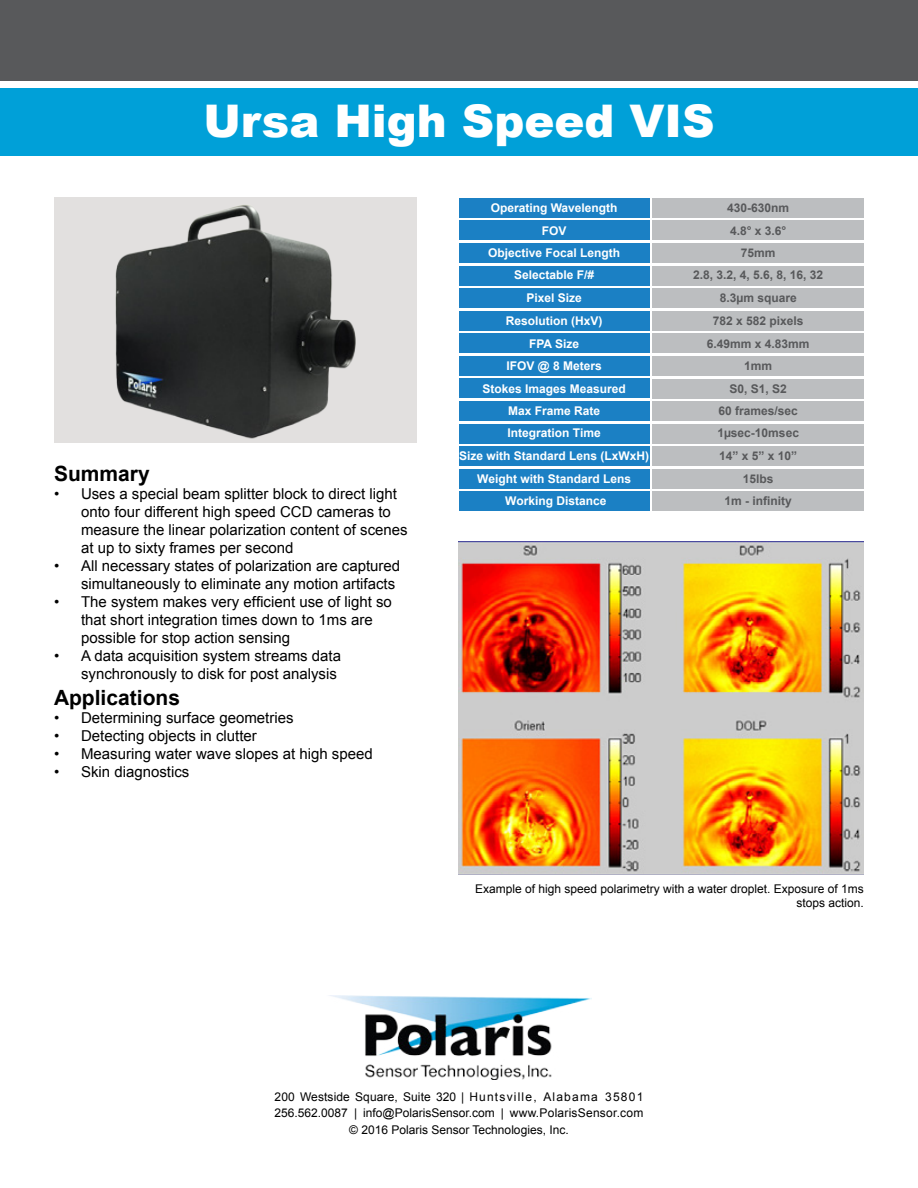
<style>
.page{position:relative;width:918px;height:1188px;background:#fff}
.page>*{position:absolute;margin:0;border:0;box-sizing:border-box;transform-origin:0 0}
.t1{font:900 45px "Arial";color:#fff}
.t2{font:700 21px "Arial";color:#000}
.t3{font:15px/18px "Arial";color:#000}
.t4{font:12px/16.5px "Arial";color:#000;text-align:center}
.t5{font:700 12px "Arial";color:#fff}
.t6{font:700 12px "Arial";color:#58595b}
</style>
<div class="page">
<div style="left:54px;top:198px;width:362px;height:245px;background:#e2e0df"></div>
<div style="left:0;top:88px;width:918px;height:67px;background:#00a0d8"></div>
<img style="left:329px;top:995px;width:263px;height:85px">
<div style="left:0;top:0;width:918px;height:81px;background:#58595b"></div>
<img style="left:115px;top:205px;width:241px;height:234px">
<img style="left:459px;top:542px;width:405px;height:332px">
<div style="left:652px;top:198px;width:212px;height:20px;background:#bcbec0"></div>
<div style="left:459px;top:198px;width:191px;height:20px;background:#1b80c4"></div>
<div style="left:652px;top:220px;width:212px;height:20px;background:#bcbec0"></div>
<div style="left:459px;top:220px;width:191px;height:20px;background:#1b80c4"></div>
<div style="left:652px;top:243px;width:212px;height:20px;background:#bcbec0"></div>
<div style="left:459px;top:243px;width:191px;height:20px;background:#1b80c4"></div>
<div style="left:652px;top:266px;width:212px;height:20px;background:#bcbec0"></div>
<div style="left:652px;top:379px;width:212px;height:20px;background:#bcbec0"></div>
<div style="left:459px;top:266px;width:191px;height:20px;background:#1b80c4"></div>
<div style="left:459px;top:378px;width:191px;height:20px;background:#1b80c4"></div>
<div style="left:652px;top:288px;width:212px;height:20px;background:#bcbec0"></div>
<div style="left:652px;top:401px;width:212px;height:20px;background:#bcbec0"></div>
<div style="left:652px;top:491px;width:212px;height:20px;background:#bcbec0"></div>
<div style="left:459px;top:288px;width:191px;height:20px;background:#1b80c4"></div>
<div style="left:459px;top:401px;width:191px;height:20px;background:#1b80c4"></div>
<div style="left:459px;top:491px;width:191px;height:20px;background:#1b80c4"></div>
<div style="left:652px;top:311px;width:212px;height:20px;background:#bcbec0"></div>
<div style="left:652px;top:424px;width:212px;height:20px;background:#bcbec0"></div>
<div style="left:459px;top:311px;width:191px;height:20px;background:#1b80c4"></div>
<div style="left:459px;top:424px;width:191px;height:20px;background:#1b80c4"></div>
<div style="left:652px;top:333px;width:212px;height:20px;background:#bcbec0"></div>
<div style="left:652px;top:446px;width:212px;height:20px;background:#bcbec0"></div>
<div style="left:459px;top:333px;width:191px;height:20px;background:#1b80c4"></div>
<div style="left:459px;top:446px;width:191px;height:20px;background:#1b80c4"></div>
<div style="left:652px;top:356px;width:212px;height:20px;background:#bcbec0"></div>
<div style="left:652px;top:469px;width:212px;height:20px;background:#bcbec0"></div>
<div style="left:459px;top:356px;width:191px;height:20px;background:#1b80c4"></div>
<div style="left:459px;top:469px;width:191px;height:20px;background:#1b80c4"></div>
<h1 class="t1" style="left:203px;top:88px;width:513px">Ursa High Speed VIS</h1>
<h2 class="t2" style="left:54px;top:460px;width:97px">Summary</h2>
<p class="t3" style="left:81px;top:485px;width:328px;text-indent:-27px">• Uses a special beam splitter block to direct light onto four different high speed CCD cameras to measure the linear polarization content of scenes at up to sixty frames per second</p>
<p class="t3" style="left:81px;top:557px;width:321px;text-indent:-27px">• All necessary states of polarization are captured simultaneously to eliminate any motion artifacts</p>
<p class="t3" style="left:81px;top:593px;width:312px;text-indent:-27px">• The system makes very efficient use of light so that short integration times down to 1ms are possible for stop action sensing</p>
<p class="t3" style="left:54px;top:647px;width:289px;text-align:right">• A data acquisition system streams data synchronously to disk for post analysis</p>
<h2 class="t2" style="left:54px;top:683px;width:128px">Applications</h2>
<p class="t3" style="left:54px;top:709px;width:241px">• Determining surface geometries</p>
<p class="t3" style="left:54px;top:727px;width:204px">• Detecting objects in clutter</p>
<p class="t3" style="left:54px;top:745px;width:320px">• Measuring water wave slopes at high speed</p>
<p class="t3" style="left:54px;top:763px;width:137px">• Skin diagnostics</p>
<p class="t5" style="left:491px;top:200px;width:128px">Operating Wavelength</p>
<p class="t6" style="left:727px;top:200px;width:64px">430-630nm</p>
<p class="t5" style="left:542px;top:222px;width:26px">FOV</p>
<p class="t6" style="left:730px;top:222px;width:58px">4.8° x 3.6°</p>
<p class="t5" style="left:488px;top:245px;width:134px">Objective Focal Length</p>
<p class="t6" style="left:741px;top:245px;width:36px">75mm</p>
<p class="t5" style="left:514px;top:267px;width:82px">Selectable F/#</p>
<p class="t6" style="left:693px;top:267px;width:132px">2.8, 3.2, 4, 5.6, 8, 16, 32</p>
<p class="t5" style="left:526px;top:290px;width:57px">Pixel Size</p>
<p class="t6" style="left:720px;top:290px;width:78px">8.3µm square</p>
<p class="t5" style="left:506px;top:313px;width:98px">Resolution (HxV)</p>
<p class="t6" style="left:713px;top:313px;width:92px">782 x 582 pixels</p>
<p class="t5" style="left:529px;top:335px;width:52px">FPA Size</p>
<p class="t6" style="left:707px;top:335px;width:104px">6.49mm x 4.83mm</p>
<p class="t5" style="left:507px;top:358px;width:97px">IFOV @ 8 Meters</p>
<p class="t6" style="left:744px;top:358px;width:30px">1mm</p>
<p class="t5" style="left:482px;top:380px;width:145px">Stokes Images Measured</p>
<p class="t6" style="left:730px;top:380px;width:59px">S0, S1, S2</p>
<p class="t5" style="left:508px;top:403px;width:94px">Max Frame Rate</p>
<p class="t6" style="left:719px;top:403px;width:81px">60 frames/sec</p>
<p class="t5" style="left:508px;top:425px;width:95px">Integration Time</p>
<p class="t6" style="left:717px;top:425px;width:83px">1µsec-10msec</p>
<p class="t5" style="left:459px;top:448px;width:192px">Size with Standard Lens (LxWxH)</p>
<p class="t6" style="left:719px;top:448px;width:80px">14” x 5” x 10”</p>
<p class="t5" style="left:477px;top:470px;width:155px">Weight with Standard Lens</p>
<p class="t6" style="left:743px;top:470px;width:32px">15lbs</p>
<p class="t5" style="left:505px;top:493px;width:103px">Working Distance</p>
<p class="t6" style="left:725px;top:493px;width:69px">1m - infinity</p>
<p class="t4" style="left:475px;top:881px;width:390px;line-height:14.4px;text-align:right">Example of high speed polarimetry with a water droplet. Exposure of 1ms stops action.</p>
<p class="t4" style="left:275px;top:1088px;width:370px">200 Westside Square, Suite 320 | Huntsville, Alabama 35801<br>256.562.0087 | info@PolarisSensor.com | www.PolarisSensor.com © 2016 Polaris Sensor Technologies, Inc.</p>
</div>
